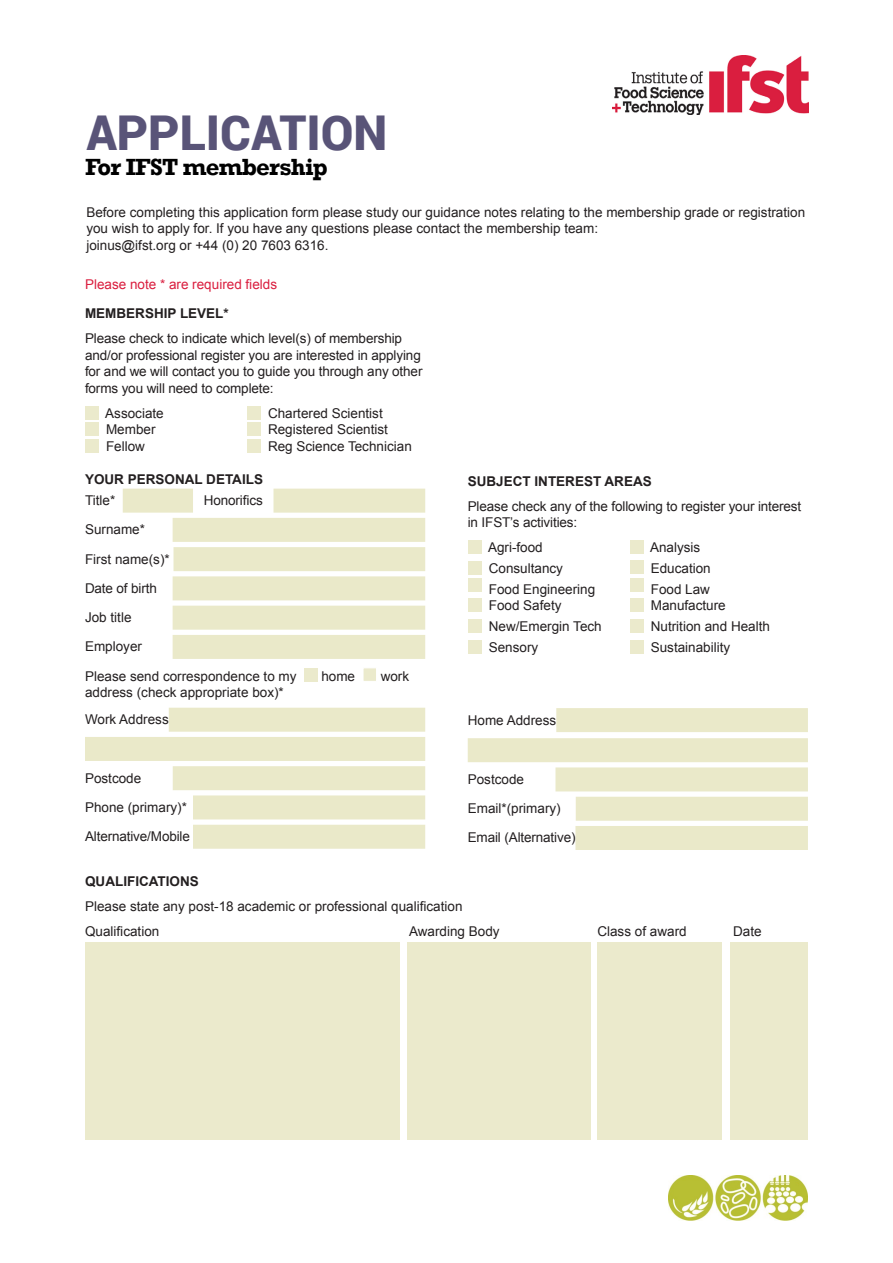
<style>
.page{position:relative;width:893px;height:1263px;background:#fff}
.page>*{position:absolute;margin:0;border:0;box-sizing:border-box;transform-origin:0 0}
.t1{font:900 48px "Roboto";color:#595478}
.t2{font:700 24px "Rockwell";letter-spacing:-.03em;color:#000}
.Form_field_name{font:13.5px/16.5px "Arial";color:#231f20}
.t3{font:700 13.5px "Arial";color:#231f20}
.t4{font:13.5px "Arial";color:#da1e3f}
</style>
<div class="page">
<img style="left:668px;top:1175px;width:140px;height:46px">
<img style="left:612px;top:56px;width:196px;height:59px">
<div style="left:123px;top:489px;width:70px;height:24px;background:#eae9c9"></div>
<div style="left:273px;top:489px;width:152px;height:24px;background:#eae9c9"></div>
<div style="left:173px;top:518px;width:252px;height:24px;background:#eae9c9"></div>
<div style="left:174px;top:547px;width:251px;height:24px;background:#eae9c9"></div>
<div style="left:173px;top:576px;width:252px;height:24px;background:#eae9c9"></div>
<div style="left:173px;top:606px;width:252px;height:24px;background:#eae9c9"></div>
<div style="left:173px;top:635px;width:252px;height:24px;background:#eae9c9"></div>
<div style="left:169px;top:708px;width:256px;height:24px;background:#eae9c9"></div>
<div style="left:85px;top:737px;width:340px;height:24px;background:#eae9c9"></div>
<div style="left:173px;top:766px;width:252px;height:24px;background:#eae9c9"></div>
<div style="left:193px;top:795px;width:232px;height:24px;background:#eae9c9"></div>
<div style="left:193px;top:825px;width:232px;height:24px;background:#eae9c9"></div>
<div style="left:85px;top:406px;width:13px;height:13px;background:#ebeacc"></div>
<div style="left:247px;top:406px;width:13px;height:13px;background:#ebeacc"></div>
<div style="left:85px;top:422px;width:13px;height:14px;background:#ebeacc"></div>
<div style="left:247px;top:422px;width:13px;height:14px;background:#ebeacc"></div>
<div style="left:85px;top:439px;width:13px;height:13px;background:#ebeacc"></div>
<div style="left:247px;top:439px;width:13px;height:13px;background:#ebeacc"></div>
<div style="left:304px;top:668px;width:14px;height:14px;background:#ebeacc"></div>
<div style="left:363px;top:667px;width:14px;height:15px;background:#ebeacc;border:1px solid #fff"></div>
<div style="left:468px;top:540px;width:13px;height:14px;background:#ebeacc"></div>
<div style="left:630px;top:540px;width:13px;height:14px;background:#ebeacc"></div>
<div style="left:468px;top:561px;width:13px;height:13px;background:#ebeacc"></div>
<div style="left:630px;top:560px;width:13px;height:13px;background:#ebeacc"></div>
<div style="left:468px;top:579px;width:13px;height:13px;background:#ebeacc"></div>
<div style="left:630px;top:579px;width:13px;height:13px;background:#ebeacc"></div>
<div style="left:468px;top:598px;width:13px;height:14px;background:#ebeacc"></div>
<div style="left:630px;top:598px;width:13px;height:14px;background:#ebeacc"></div>
<div style="left:468px;top:619px;width:13px;height:13px;background:#ebeacc"></div>
<div style="left:630px;top:619px;width:13px;height:13px;background:#ebeacc"></div>
<div style="left:468px;top:640px;width:13px;height:13px;background:#ebeacc"></div>
<div style="left:630px;top:640px;width:13px;height:13px;background:#ebeacc"></div>
<div style="left:85px;top:942px;width:315px;height:198px;background:#ebeacc"></div>
<div style="left:598px;top:942px;width:124px;height:198px;background:#ebeacc"></div>
<div style="left:730px;top:942px;width:78px;height:198px;background:#ebeacc"></div>
<div style="left:407px;top:942px;width:183px;height:198px;background:#ebeacc"></div>
<div style="left:556px;top:708px;width:252px;height:24px;background:#eae9c9"></div>
<div style="left:468px;top:738px;width:340px;height:24px;background:#eae9c9"></div>
<div style="left:555px;top:767px;width:253px;height:24px;background:#eae9c9"></div>
<div style="left:576px;top:797px;width:232px;height:24px;background:#eae9c9"></div>
<div style="left:575px;top:826px;width:233px;height:24px;background:#eae9c9"></div>
<p class="t1" style="left:86px;top:99px;width:303px">APPLICATION</p>
<p class="t2" style="left:85px;top:153px;width:244px">For IFST membership</p>
<p class="Form_field_name" style="left:86px;top:204px;width:720px">Before completing this application form please study our guidance notes relating to the membership grade or registration you wish to apply for. If you have any questions please contact the membership team:</p>
<p class="Form_field_name" style="left:86px;top:237px;width:244px">joinus@ifst.org or +44 (0) 20 7603 6316.</p>
<p class="t4" style="left:85px;top:275px;width:194px">Please note * are required fields</p>
<p class="t3" style="left:85px;top:305px;width:145px">MEMBERSHIP LEVEL*</p>
<p class="Form_field_name" style="left:85px;top:330px;width:339px">Please check to indicate which level(s) of membership and/or professional register you are interested in applying for and we will contact you to guide you through any other forms you will need to complete:</p>
<p class="Form_field_name" style="left:105px;top:405px;width:60px">Associate</p>
<p class="Form_field_name" style="left:268px;top:405px;width:116px">Chartered Scientist</p>
<p class="Form_field_name" style="left:106px;top:421px;width:51px">Member</p>
<p class="Form_field_name" style="left:268px;top:421px;width:122px">Registered Scientist</p>
<p class="Form_field_name" style="left:106px;top:438px;width:41px">Fellow</p>
<p class="Form_field_name" style="left:268px;top:438px;width:145px">Reg Science Technician</p>
<p class="t3" style="left:85px;top:471px;width:180px">YOUR PERSONAL DETAILS</p>
<p class="Form_field_name" style="left:85px;top:492px;width:32px">Title*</p>
<p class="Form_field_name" style="left:204px;top:492px;width:60px">Honorifics</p>
<p class="Form_field_name" style="left:85px;top:521px;width:62px">Surname*</p>
<p class="Form_field_name" style="left:85px;top:551px;width:86px">First name(s)*</p>
<p class="Form_field_name" style="left:85px;top:580px;width:73px">Date of birth</p>
<p class="Form_field_name" style="left:85px;top:609px;width:48px">Job title</p>
<p class="Form_field_name" style="left:85px;top:638px;width:59px">Employer</p>
<p class="Form_field_name" style="left:85px;top:668px;width:213px">Please send correspondence to my</p>
<p class="Form_field_name" style="left:321px;top:668px;width:35px">home</p>
<p class="Form_field_name" style="left:381px;top:668px;width:30px">work</p>
<p class="Form_field_name" style="left:85px;top:684px;width:200px">address (check appropriate box)*</p>
<p class="Form_field_name" style="left:85px;top:711px;width:85px">Work Address</p>
<p class="Form_field_name" style="left:85px;top:770px;width:58px">Postcode</p>
<p class="Form_field_name" style="left:85px;top:799px;width:104px">Phone (primary)*</p>
<p class="Form_field_name" style="left:85px;top:828px;width:106px">Alternative/Mobile</p>
<p class="t3" style="left:468px;top:472px;width:186px">SUBJECT INTEREST AREAS</p>
<p class="Form_field_name" style="left:468px;top:498px;width:335px">Please check any of the following to register your interest in IFST’s activities:</p>
<p class="Form_field_name" style="left:488px;top:539px;width:56px">Agri-food</p>
<p class="Form_field_name" style="left:650px;top:539px;width:52px">Analysis</p>
<p class="Form_field_name" style="left:489px;top:560px;width:76px">Consultancy</p>
<p class="Form_field_name" style="left:651px;top:560px;width:62px">Education</p>
<p class="Form_field_name" style="left:489px;top:581px;width:108px">Food Engineering</p>
<p class="Form_field_name" style="left:651px;top:581px;width:61px">Food Law</p>
<p class="Form_field_name" style="left:489px;top:597px;width:74px">Food Safety</p>
<p class="Form_field_name" style="left:651px;top:597px;width:77px">Manufacture</p>
<p class="Form_field_name" style="left:489px;top:618px;width:115px">New/Emergin Tech</p>
<p class="Form_field_name" style="left:651px;top:618px;width:121px">Nutrition and Health</p>
<p class="Form_field_name" style="left:489px;top:639px;width:51px">Sensory</p>
<p class="Form_field_name" style="left:651px;top:639px;width:81px">Sustainability</p>
<p class="Form_field_name" style="left:468px;top:712px;width:90px">Home Address</p>
<p class="Form_field_name" style="left:468px;top:771px;width:58px">Postcode</p>
<p class="Form_field_name" style="left:468px;top:800px;width:94px">Email*(primary)</p>
<p class="Form_field_name" style="left:468px;top:830px;width:109px">Email (Alternative)</p>
<p class="t3" style="left:85px;top:872px;width:115px">QUALIFICATIONS</p>
<p class="Form_field_name" style="left:85px;top:898px;width:379px">Please state any post-18 academic or professional qualification</p>
<p class="Form_field_name" style="left:85px;top:923px;width:76px">Qualification</p>
<p class="Form_field_name" style="left:409px;top:923px;width:92px">Awarding Body</p>
<p class="Form_field_name" style="left:597px;top:923px;width:91px">Class of award</p>
<p class="Form_field_name" style="left:733px;top:923px;width:30px">Date</p>
</div>
